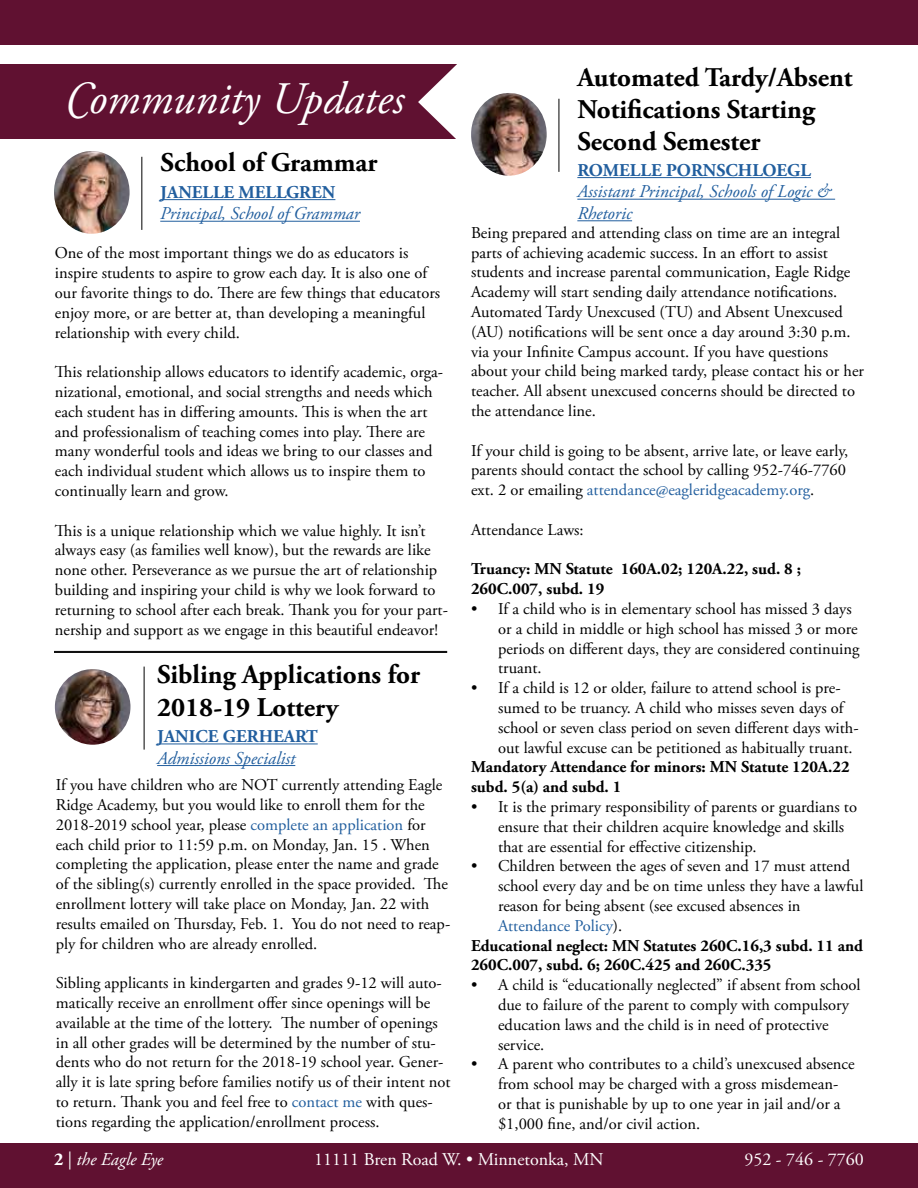
<style>
.page{position:relative;width:918px;height:1188px;background:#fff}
.page>*{position:absolute;margin:0;border:0;box-sizing:border-box;transform-origin:0 0}
.t1{font:italic 45px "Adobe Garamond Pro";color:#fff}
.t2{font:700 27px/32.4px "Adobe Garamond Pro";color:#000}
.t3{font:italic 18px/21.6px "Adobe Garamond Pro";color:#215e9e}
.t4{font:700 18px "Adobe Garamond Pro";color:#215e9e}
.t5{font:18px "Adobe Garamond Pro";color:#fff}
.t6{font:italic 18px "Adobe Garamond Pro";color:#fff}
.t7{font:16.5px/19.8px "Adobe Garamond Pro";color:#000}
.t8{font:700 16.5px/19.8px "Adobe Garamond Pro";color:#000}
.t9{font:16.5px "Adobe Garamond Pro";color:#215e9e}
.s1{color:#215e9e}
.s2{color:#000}
.s3{font-weight:700;font-style:normal}
.s4{font-style:normal}
</style>
<div class="page">
<div style="left:0;top:1143px;width:918px;height:45px;background:#601131"></div>
<div style="left:0;top:0;width:918px;height:45px;background:#601131"></div>
<div style="left:1px;top:64px;width:460px;height:74px;background:#601131"></div>
<svg style="left:418px;top:64px;width:142px;height:85px"></svg>
<img style="left:55px;top:669px;width:75px;height:76px">
<img style="left:55px;top:669px;width:75px;height:76px;border-radius:38px">
<hr style="left:144px;top:667px;width:1px;height:83px;background:#000">
<hr style="left:157px;top:743px;width:161px;height:1px;background:#215e9e">
<hr style="left:157px;top:765px;width:138px;height:1px;background:#215e9e">
<hr style="left:559px;top:99px;width:1px;height:73px;background:#000">
<img style="left:471px;top:86px;width:75px;height:7px">
<img style="left:471px;top:93px;width:76px;height:83px">
<hr style="left:577px;top:177px;width:234px;height:1px;background:#215e9e">
<hr style="left:577px;top:199px;width:258px;height:1px;background:#215e9e">
<hr style="left:577px;top:220px;width:55px;height:1px;background:#215e9e">
<hr style="left:142px;top:157px;width:1px;height:73px;background:#000">
<img style="left:54px;top:151px;width:76px;height:83px">
<hr style="left:160px;top:199px;width:175px;height:1px;background:#215e9e">
<hr style="left:160px;top:221px;width:200px;height:1px;background:#215e9e">
<hr style="left:54px;top:651px;width:393px;height:1px;background:#000">
<hr style="left:54px;top:652px;width:393px;height:1px;background:#000">
<h1 class="t1" style="left:65px;top:72px;width:341px">Community Updates</h1>
<h2 class="t2" style="left:161px;top:147px;width:218px">School of Grammar</h2>
<p class="t4" style="left:160px;top:182px;width:177px">JANELLE MELLGREN</p>
<p class="t3" style="left:160px;top:203px;width:201px">Principal, School of Grammar</p>
<p class="t7" style="left:55px;top:244px;width:387px">One of the most important things we do as educators is inspire students to aspire to grow each day. It is also one of our favorite things to do. There are few things that educators enjoy more, or are better at, than developing a meaningful relationship with every child.</p>
<p class="t7" style="left:55px;top:363px;width:390px">This relationship allows educators to identify academic, orga&shy;nizational, emotional, and social strengths and needs which each student has in differing amounts. This is when the art and professionalism of teaching comes into play. There are many wonderful tools and ideas we bring to our classes and each individual student which allows us to inspire them to continually learn and grow.</p>
<p class="t7" style="left:55px;top:521px;width:395px">This is a unique relationship which we value highly. It isn’t always easy (as families well know), but the rewards are like none other. Perseverance as we pursue the art of relationship building and inspiring your child is why we look forward to returning to school after each break. Thank you for your part&shy;nership and support as we engage in this beautiful endeavor!</p>
<h2 class="t2" style="left:157px;top:659px;width:264px">Sibling Applications for<br>2018-19 Lottery</h2>
<p class="t4" style="left:157px;top:726px;width:162px">JANICE GERHEART</p>
<p class="t3" style="left:157px;top:748px;width:140px">Admissions Specialist</p>
<p class="t7" style="left:56px;top:776px;width:396px">If you have children who are NOT currently attending Eagle Ridge Academy, but you would like to enroll them for the 2018-2019 school year, please <span class="s1">complete an application</span> for each child prior to 11:59 p.m. on Monday, Jan. 15 . When completing the application, please enter the name and grade of the sibling(s) currently enrolled in the space provided. The enrollment lottery will take place on Monday, Jan. 22 with results emailed on Thursday, Feb. 1. You do not need to reap&shy;ply for children who are already enrolled.</p>
<p class="t7" style="left:56px;top:974px;width:396px">Sibling applicants in kindergarten and grades 9-12 will auto&shy;matically receive an enrollment offer since openings will be available at the time of the lottery. The number of openings in all other grades will be determined by the number of stu&shy;dents who do not return for the 2018-19 school year. Gener&shy;ally it is late spring before families notify us of their intent not to return. Thank you and feel free to <span class="s1">contact me</span> with ques&shy;tions regarding the application/enrollment process.</p>
<h2 class="t2" style="left:577px;top:61px;width:277px">Automated Tardy/Absent<br>Notifications Starting<br>Second Semester</h2>
<p class="t4" style="left:577px;top:160px;width:235px">ROMELLE PORNSCHLOEGL</p>
<p class="t3" style="left:577px;top:181px;width:255px">Assistant Principal, Schools of Logic &amp;<br>Rhetoric</p>
<p class="t7" style="left:471px;top:223px;width:394px">Being prepared and attending class on time are an integral parts of achieving academic success. In an effort to assist students and increase parental communication, Eagle Ridge Academy will start sending daily attendance notifications.<br>Automated Tardy Unexcused (TU) and Absent Unexcused (AU) notifications will be sent once a day around 3:30 p.m. via your Infinite Campus account. If you have questions about your child being marked tardy, please contact his or her teacher. All absent unexcused concerns should be directed to the attendance line.</p>
<p class="t7" style="left:471px;top:441px;width:379px">If your child is going to be absent, arrive late, or leave early, parents should contact the school by calling 952-746-7760 ext. 2 or emailing <span class="s1">attendance@eagleridgeacademy.org</span>.</p>
<p class="t7" style="left:471px;top:520px;width:114px">Attendance Laws:</p>
<p class="t8" style="left:471px;top:560px;width:331px">Truancy: MN Statute 160A.02; 120A.22, sud. 8 ;<br>260C.007, subd. 19</p>
<p class="t7" style="left:498px;top:599px;width:363px;text-indent:-27px">• If a child who is in elementary school has missed 3 days or a child in middle or high school has missed 3 or more periods on different days, they are considered continuing truant.</p>
<p class="t7" style="left:498px;top:679px;width:362px;text-indent:-27px">• If a child is 12 or older, failure to attend school is pre&shy;sumed to be truancy. A child who misses seven days of school or seven class period on seven different days with&shy;out lawful excuse can be petitioned as habitually truant.</p>
<p class="t8" style="left:471px;top:758px;width:380px">Mandatory Attendance for minors: MN Statute 120A.22 subd. 5(a) and subd. 1</p>
<p class="t7" style="left:498px;top:797px;width:361px;text-indent:-27px">• It is the primary responsibility of parents or guardians to ensure that their children acquire knowledge and skills that are essential for effective citizenship.</p>
<p class="t7" style="left:471px;top:857px;width:381px">• Children between the ages of seven and 17 must attend</p>
<p class="t7" style="left:498px;top:877px;width:367px">school every day and be on time unless they have a lawful</p>
<p class="t7" style="left:498px;top:896px;width:304px">reason for being absent (see excused absences in</p>
<p class="t9" style="left:498px;top:916px;width:126px">Attendance Policy<span class="s2">).</span></p>
<p class="t8" style="left:471px;top:936px;width:393px">Educational neglect: MN Statutes 260C.16,3 subd. 11 and</p>
<p class="t8" style="left:471px;top:956px;width:302px">260C.007, subd. 6; 260C.425 and 260C.335</p>
<p class="t7" style="left:498px;top:976px;width:364px;text-indent:-27px">• A child is “educationally neglected” if absent from school due to failure of the parent to comply with compulsory education laws and the child is in need of protective service.</p>
<p class="t7" style="left:498px;top:1055px;width:358px;text-indent:-27px">• A parent who contributes to a child’s unexcused absence from school may be charged with a gross misdemean&shy;or that is punishable by up to one year in jail and/or a $1,000 fine, and/or civil action.</p>
<p class="t6" style="left:54px;top:1149px;width:111px"><span class="s3">2</span> <span class="s4">|</span> the Eagle Eye</p>
<p class="t5" style="left:314px;top:1149px;width:291px">11111 Bren Road W. • Minnetonka, MN</p>
<p class="t5" style="left:744px;top:1149px;width:121px">952 - 746 - 7760</p>
</div>
